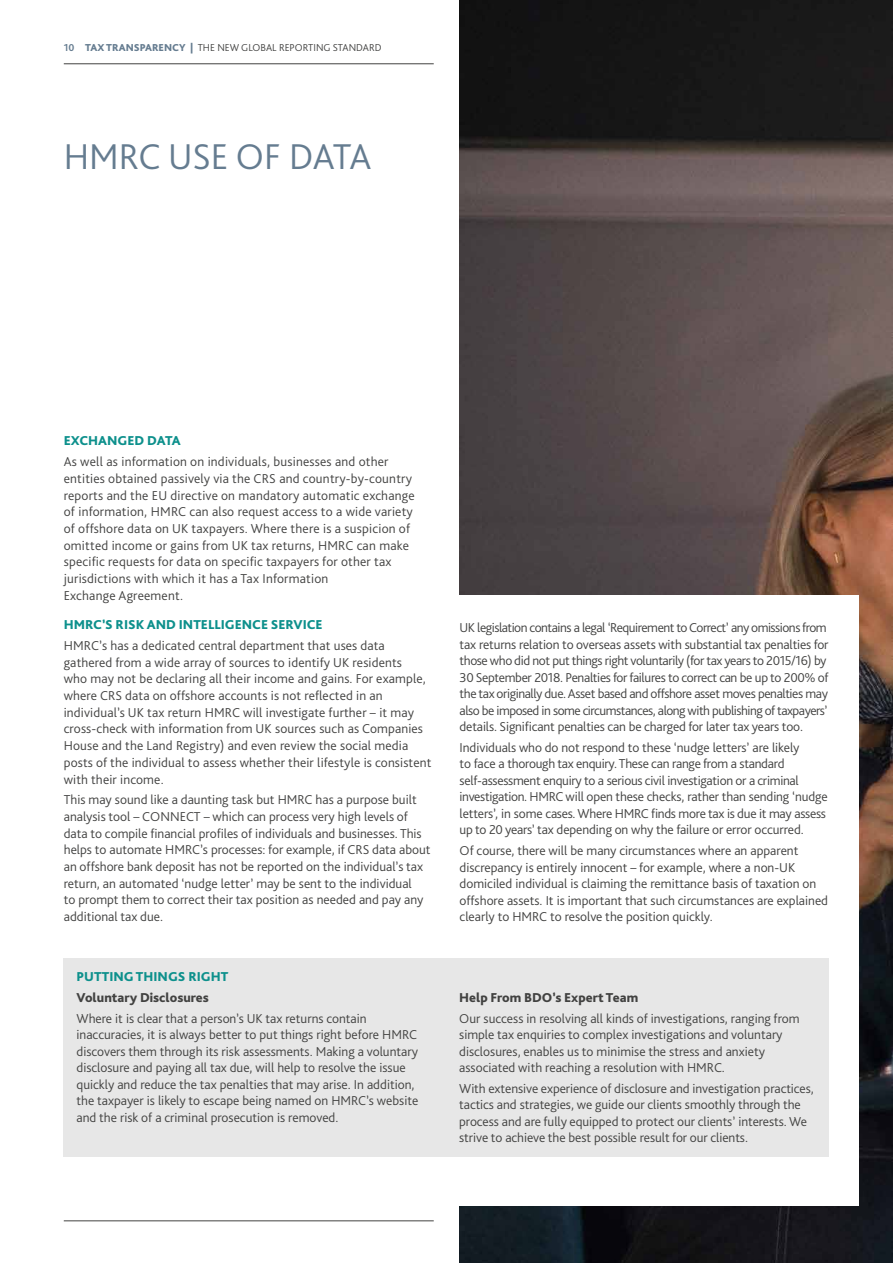
<style>
.page{position:relative;width:893px;height:1263px;background:#fff}
.page>*{position:absolute;margin:0;border:0;box-sizing:border-box;transform-origin:0 0}
.t1{font:300 37.5px "Bliss Pro";color:#657c90}
.t2{font:300 13.5px/16.6px "Bliss Pro";color:#424241}
.t3{font:300 13.5px/16.5px "Bliss Pro";letter-spacing:-.03em;color:#424241}
.t4{font:300 13.5px/16.5px "Bliss Pro";letter-spacing:-.02em;color:#424241}
.t5{font:800 13.5px "Bliss Pro";color:#0d908c}
.t6{font:800 13.5px "Bliss Pro";color:#424241}
.t7{font:300 10.5px "Bliss Pro";color:#424241}
.s1{font-weight:700;color:#657c90}
.s2{font-weight:800;color:#657c90}
</style>
<div class="page">
<img style="left:459px;top:0;width:434px;height:1263px">
<div style="left:446px;top:595px;width:413px;height:611px;background:#fff"></div>
<div style="left:64px;top:958px;width:765px;height:198px;background:#e7e7e7"></div>
<hr style="left:64px;top:63px;width:370px;height:1px;background:#424241">
<hr style="left:64px;top:1220px;width:370px;height:1px;background:#424241">
<p class="t7" style="left:64px;top:40px;width:319px"><span class="s1">10</span> <span class="s2">TAX TRANSPARENCY |</span> THE NEW GLOBAL REPORTING STANDARD</p>
<h1 class="t1" style="left:64px;top:133px;width:309px">HMRC USE OF DATA</h1>
<p class="t5" style="left:64px;top:433px;width:119px">EXCHANGED DATA</p>
<p class="t2" style="left:64px;top:453px;width:352px">As well as information on individuals, businesses and other entities obtained passively via the CRS and country-by-country reports and the EU directive on mandatory automatic exchange of information, HMRC can also request access to a wide variety of offshore data on UK taxpayers. Where there is a suspicion of omitted income or gains from UK tax returns, HMRC can make specific requests for data on specific taxpayers for other tax jurisdictions with which it has a Tax Information<br>Exchange Agreement.</p>
<p class="t5" style="left:64px;top:616px;width:260px">HMRC’S RISK AND INTELLIGENCE SERVICE</p>
<p class="t2" style="left:64px;top:637px;width:369px">HMRC’s has a dedicated central department that uses data gathered from a wide array of sources to identify UK residents<br>who may not be declaring all their income and gains. For example, where CRS data on offshore accounts is not reflected in an individual’s UK tax return HMRC will investigate further – it may cross-check with information from UK sources such as Companies House and the Land Registry) and even review the social media posts of the individual to assess whether their lifestyle is consistent with their income.</p>
<p class="t2" style="left:64px;top:791px;width:368px">This may sound like a daunting task but HMRC has a purpose built analysis tool – CONNECT – which can process very high levels of data to compile financial profiles of individuals and businesses. This helps to automate HMRC’s processes: for example, if CRS data about an offshore bank deposit has not be reported on the individual’s tax return, an automated ‘nudge letter’ may be sent to the individual<br>to prompt them to correct their tax position as needed and pay any additional tax due.</p>
<p class="t5" style="left:77px;top:968px;width:153px">PUTTING THINGS RIGHT</p>
<p class="t6" style="left:77px;top:989px;width:134px">Voluntary Disclosures</p>
<p class="t2" style="left:77px;top:1010px;width:343px">Where it is clear that a person’s UK tax returns contain inaccuracies, it is always better to put things right before HMRC discovers them through its risk assessments. Making a voluntary disclosure and paying all tax due, will help to resolve the issue quickly and reduce the tax penalties that may arise. In addition, the taxpayer is likely to escape being named on HMRC’s website and the risk of a criminal prosecution is removed.</p>
<p class="t3" style="left:460px;top:619px;width:370px">UK legislation contains a legal ‘Requirement to Correct’ any omissions from tax returns relation to overseas assets with substantial tax penalties for those who did not put things right voluntarily (for tax years to 2015/16) by 30 September 2018. Penalties for failures to correct can be up to 200% of the tax originally due. Asset based and offshore asset moves penalties may also be imposed in some circumstances, along with publishing of taxpayers’ details. Significant penalties can be charged for later tax years too.</p>
<p class="t4" style="left:460px;top:739px;width:370px">Individuals who do not respond to these ‘nudge letters’ are likely<br>to face a thorough tax enquiry. These can range from a standard self-assessment enquiry to a serious civil investigation or a criminal investigation. HMRC will open these checks, rather than sending ‘nudge letters’, in some cases. Where HMRC finds more tax is due it may assess up to 20 years’ tax depending on why the failure or error occurred.</p>
<p class="t2" style="left:460px;top:842px;width:370px">Of course, there will be many circumstances where an apparent discrepancy is entirely innocent – for example, where a non-UK domiciled individual is claiming the remittance basis of taxation on offshore assets. It is important that such circumstances are explained clearly to HMRC to resolve the position quickly.</p>
<p class="t6" style="left:459px;top:989px;width:180px">Help From BDO’s Expert Team</p>
<p class="t2" style="left:459px;top:1010px;width:342px">Our success in resolving all kinds of investigations, ranging from simple tax enquiries to complex investigations and voluntary disclosures, enables us to minimise the stress and anxiety associated with reaching a resolution with HMRC.</p>
<p class="t2" style="left:459px;top:1080px;width:356px">With extensive experience of disclosure and investigation practices, tactics and strategies, we guide our clients smoothly through the process and are fully equipped to protect our clients’ interests. We strive to achieve the best possible result for our clients.</p>
</div>
